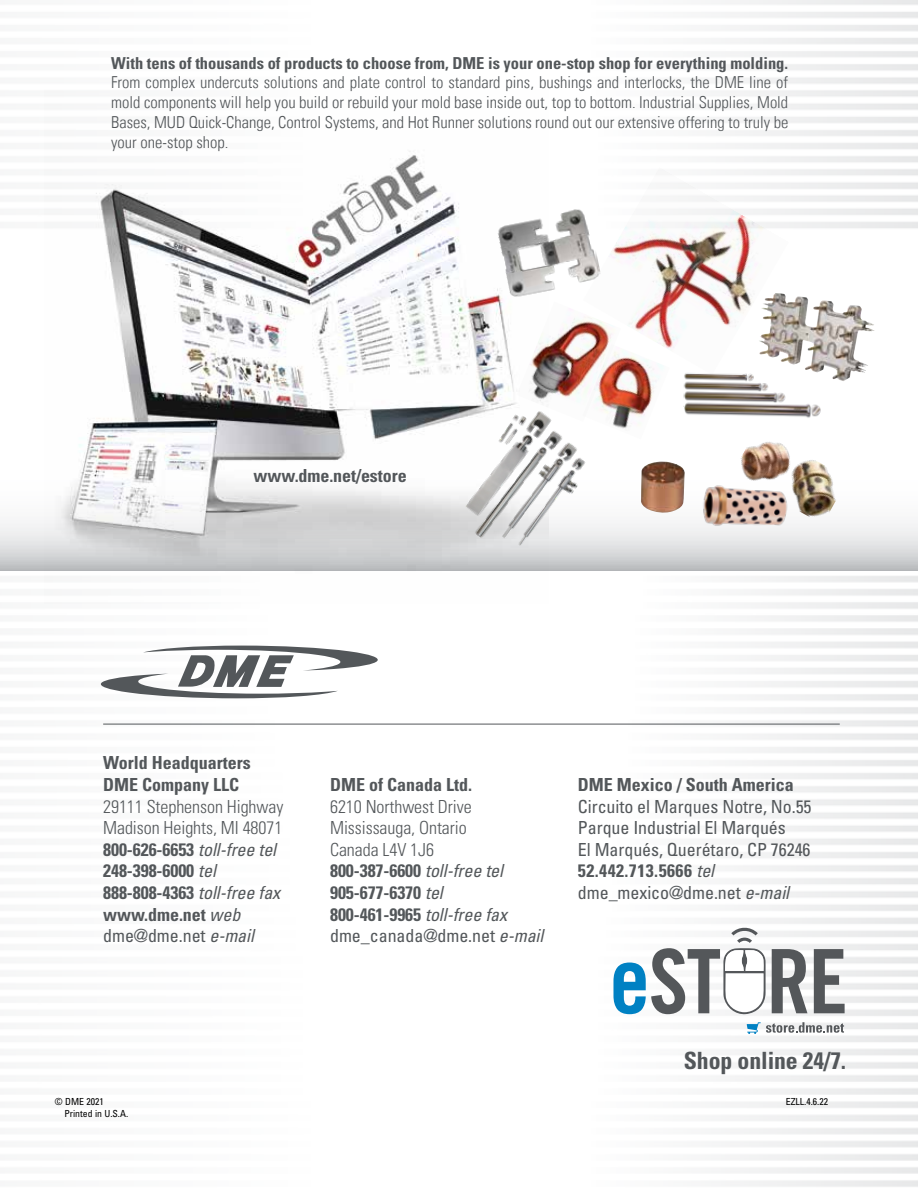
<style>
.page{position:relative;width:918px;height:1188px;background:#fff}
.page>*{position:absolute;margin:0;border:0;box-sizing:border-box;transform-origin:0 0}
.t1{font:700 condensed 23.85px "Univers LT Std";letter-spacing:-.005em;color:#53575a}
.t2{font:700 condensed 18px/21.6px "Univers LT Std";color:#53575a}
.t3{font:300 condensed 18px/21.6px "Univers LT Std";letter-spacing:-.005em;color:#53575a}
.t4{font:condensed 18px/21.6px "Univers LT Std";letter-spacing:-.005em;color:#53575a}
.t5{font:300 condensed 16.5px/19.8px "Univers LT";color:#53575a;text-align:justify}
.t6{font:700 condensed 16.5px "Univers LT Std";color:#53575a}
.t7{font:condensed 9.75px "Univers LT Std";color:#000}
.s1{font-weight:300}
.s2{font-weight:400;font-style:italic}
.s3{font-weight:400}
.s4{font-weight:700}
.s5{font-style:italic}
</style>
<div class="page">
<svg style="left:0;top:305px;width:918px;height:265px"></svg>
<img style="left:45px;top:90px;width:504px;height:514px">
<img style="left:608px;top:168px;width:181px;height:207px">
<img style="left:496px;top:205px;width:105px;height:96px">
<img style="left:683px;top:364px;width:142px;height:62px">
<img style="left:732px;top:428px;width:116px;height:96px">
<img style="left:700px;top:476px;width:91px;height:59px">
<img style="left:517px;top:302px;width:104px;height:95px">
<img style="left:583px;top:344px;width:87px;height:95px">
<img style="left:759px;top:295px;width:100px;height:86px">
<svg style="left:86px;top:646px;width:292px;height:52px"></svg>
<img style="left:641px;top:462px;width:44px;height:52px">
<hr style="left:103px;top:724px;width:737px;height:1px;background:#53575a">
<img style="left:442px;top:397px;width:160px;height:171px">
<svg style="left:613px;top:928px;width:232px;height:87px"></svg>
<svg style="left:747px;top:1022px;width:97px;height:12px"></svg>
<p class="t6" style="left:111px;top:53px;width:679px">With tens of thousands of products to choose from, DME is your one-stop shop for everything molding.</p>
<p class="t5" style="left:111px;top:73px;width:679px">From complex undercuts solutions and plate control to standard pins, bushings and interlocks, the DME line of mold components will help you build or rebuild your mold base inside out, top to bottom. Industrial Supplies, Mold Bases, MUD Quick-Change, Control Systems, and Hot Runner solutions round out our extensive offering to truly be your one-stop shop.</p>
<p class="t2" style="left:254px;top:464px;width:155px">www.dme.net/estore</p>
<p class="t2" style="left:103px;top:752px;width:149px">World Headquarters<br>DME Company LLC</p>
<p class="t2" style="left:103px;top:795px;width:182px"><span class="s1">29111 Stephenson Highway<br>Madison Heights, MI 48071<br></span>800-626-6653 <span class="s2">toll-free tel<br></span>248-398-6000 <span class="s2">tel<br></span>888-808-4363 <span class="s2">toll-free fax </span>www.dme.net <span class="s2">web </span><span class="s3">dme@dme.net</span> <span class="s2">e-mail</span></p>
<p class="t2" style="left:330px;top:774px;width:143px">DME of Canada Ltd.</p>
<p class="t3" style="left:330px;top:795px;width:215px">6210 Northwest Drive<br>Mississauga, Ontario<br>Canada L4V 1J6<br><span class="s4">800-387-6600</span> <span class="s2">toll-free tel<br></span><span class="s4">905-677-6370</span> <span class="s2">tel<br></span><span class="s4">800-461-9965</span> <span class="s2">toll-free fax </span><span class="s3">dme_canada@dme.net</span> <span class="s2">e-mail</span></p>
<p class="t2" style="left:578px;top:774px;width:217px">DME Mexico / South America</p>
<p class="t4" style="left:578px;top:795px;width:235px">Circuito el Marques Notre, No.55<br>Parque Industrial El Marqués<br>El Marqués, Querétaro, CP 76246<br><span class="s4">52.442.713.5666</span> <span class="s5">tel </span>dme_mexico@dme.net <span class="s5">e-mail</span></p>
<h1 class="t1" style="left:684px;top:1046px;width:164px">Shop online 24/7.</h1>
<p class="t7" style="left:55px;top:1096px;width:50px">© DME 2021</p>
<p class="t7" style="left:786px;top:1095px;width:44px">EZLL.4.6.22</p>
<p class="t7" style="left:64px;top:1108px;width:65px">Printed in U.S.A.</p>
</div>
